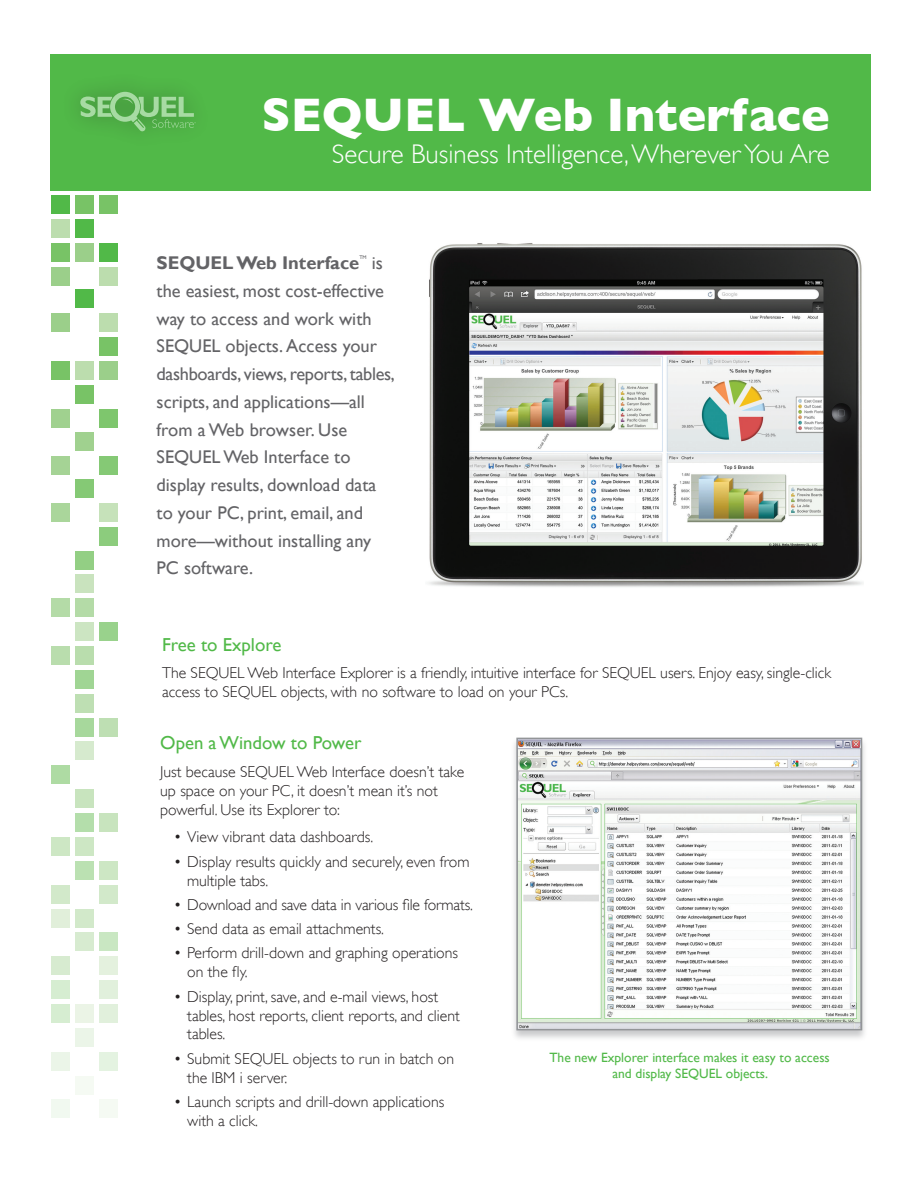
<style>
.page{position:relative;width:918px;height:1188px;background:#fff}
.page>*{position:absolute;margin:0;border:0;box-sizing:border-box;transform-origin:0 0}
.Subhead2_text{font:700 48px "Gill Sans";color:#fff}
.Subhead2_text-2{font:300 27px "Gill Sans";color:#fff}
.Body_Text_p{font:18.75px "Gill Sans";color:#51b948}
.Body_Text_p-2{font:18.3px/27.8px "Gill Sans";color:#636366}
.Body_Text_p-3{font:700 18.3px "Gill Sans";color:#636366}
.Body_Text_p-4{font:300 15.75px/18.9px "Gill Sans";color:#231f20}
.Italic_Text{font:13.5px/16.2px "Gill Sans";color:#51b948;text-align:center}
.Body_Text_p-5{font:5.25px "Gill Sans";color:#636366}
</style>
<div class="page">
<div style="left:50px;top:54px;width:821px;height:137px;background:#51b948"></div>
<div style="left:100px;top:1100px;width:18px;height:18px;background:#f5faf3"></div>
<div style="left:100px;top:456px;width:18px;height:19px;background:#85c975"></div>
<div style="left:52px;top:1100px;width:18px;height:18px;background:#f1f9f0"></div>
<div style="left:52px;top:456px;width:18px;height:19px;background:#a5d395"></div>
<div style="left:76px;top:1076px;width:18px;height:18px;background:#f5faf3"></div>
<div style="left:76px;top:433px;width:18px;height:18px;background:#9bcf8a"></div>
<div style="left:100px;top:1052px;width:18px;height:19px;background:#e4f3e1"></div>
<div style="left:100px;top:409px;width:18px;height:18px;background:#7ec66d"></div>
<div style="left:52px;top:1052px;width:18px;height:19px;background:#ebf5e8"></div>
<div style="left:52px;top:409px;width:18px;height:18px;background:#9bcf8a"></div>
<div style="left:76px;top:1028px;width:18px;height:19px;background:#ebf5e8"></div>
<div style="left:76px;top:385px;width:18px;height:18px;background:#78c366"></div>
<div style="left:100px;top:1004px;width:18px;height:19px;background:#e1f0dc"></div>
<div style="left:100px;top:361px;width:18px;height:19px;background:#9bcf8a"></div>
<div style="left:76px;top:1004px;width:18px;height:19px;background:#ebf4e6"></div>
<div style="left:76px;top:361px;width:18px;height:19px;background:#bcddae"></div>
<div style="left:52px;top:1004px;width:18px;height:19px;background:#d6edd1"></div>
<div style="left:52px;top:361px;width:18px;height:19px;background:#78c366"></div>
<div style="left:100px;top:980px;width:18px;height:19px;background:#e1f0dc"></div>
<div style="left:100px;top:337px;width:18px;height:19px;background:#78c366"></div>
<div style="left:52px;top:980px;width:18px;height:19px;background:#d6edd1"></div>
<div style="left:100px;top:956px;width:18px;height:19px;background:#e4f1de"></div>
<div style="left:100px;top:267px;width:18px;height:19px;background:#bcddae"></div>
<div style="left:100px;top:313px;width:18px;height:19px;background:#bcddae"></div>
<div style="left:52px;top:956px;width:18px;height:19px;background:#d7ebd0"></div>
<div style="left:52px;top:267px;width:18px;height:19px;background:#9bcf8a"></div>
<div style="left:52px;top:313px;width:18px;height:19px;background:#9bcf8a"></div>
<div style="left:100px;top:933px;width:18px;height:18px;background:#c9e7c2"></div>
<div style="left:100px;top:243px;width:18px;height:19px;background:#51b948"></div>
<div style="left:76px;top:933px;width:18px;height:18px;background:#d7ebd0"></div>
<div style="left:76px;top:243px;width:18px;height:19px;background:#9bcf8a"></div>
<div style="left:76px;top:289px;width:18px;height:19px;background:#51b948"></div>
<div style="left:76px;top:909px;width:18px;height:18px;background:#d2e9ca"></div>
<div style="left:76px;top:219px;width:18px;height:19px;background:#51b948"></div>
<div style="left:52px;top:909px;width:18px;height:18px;background:#e1efda"></div>
<div style="left:52px;top:219px;width:18px;height:19px;background:#bcddae"></div>
<div style="left:100px;top:885px;width:18px;height:18px;background:#d2e9ca"></div>
<div style="left:100px;top:195px;width:18px;height:19px;background:#78c366"></div>
<div style="left:52px;top:885px;width:18px;height:18px;background:#d2e9ca"></div>
<div style="left:52px;top:195px;width:18px;height:19px;background:#51b948"></div>
<div style="left:100px;top:861px;width:18px;height:19px;background:#cde7c4"></div>
<div style="left:76px;top:861px;width:18px;height:19px;background:#bbe1b2"></div>
<div style="left:76px;top:837px;width:18px;height:19px;background:#cde7c4"></div>
<div style="left:52px;top:837px;width:18px;height:19px;background:#cde7c4"></div>
<div style="left:100px;top:813px;width:18px;height:19px;background:#c8e4be"></div>
<div style="left:76px;top:813px;width:18px;height:19px;background:#b4deab"></div>
<div style="left:76px;top:789px;width:18px;height:19px;background:#c8e4be"></div>
<div style="left:52px;top:766px;width:18px;height:18px;background:#aedba3"></div>
<div style="left:76px;top:742px;width:18px;height:18px;background:#d6eace"></div>
<div style="left:100px;top:718px;width:18px;height:18px;background:#bedfb3"></div>
<div style="left:76px;top:718px;width:18px;height:18px;background:#a7d89c"></div>
<div style="left:76px;top:694px;width:18px;height:19px;background:#bedfb3"></div>
<div style="left:76px;top:670px;width:18px;height:19px;background:#a0d594"></div>
<div style="left:76px;top:646px;width:18px;height:19px;background:#b9ddad"></div>
<div style="left:52px;top:646px;width:18px;height:19px;background:#b9ddad"></div>
<div style="left:100px;top:622px;width:18px;height:19px;background:#99d28c"></div>
<div style="left:76px;top:622px;width:18px;height:19px;background:#cce5c2"></div>
<div style="left:76px;top:599px;width:18px;height:18px;background:#b4dba7"></div>
<div style="left:52px;top:599px;width:18px;height:18px;background:#b4dba7"></div>
<div style="left:76px;top:575px;width:18px;height:18px;background:#c9e3be"></div>
<div style="left:76px;top:551px;width:18px;height:18px;background:#93cf84"></div>
<div style="left:100px;top:527px;width:18px;height:19px;background:#8ccc7d"></div>
<div style="left:100px;top:503px;width:18px;height:19px;background:#c6e2ba"></div>
<div style="left:52px;top:503px;width:18px;height:19px;background:#aad69b"></div>
<div style="left:76px;top:479px;width:18px;height:19px;background:#85c975"></div>
<div style="left:76px;top:195px;width:18px;height:19px;background:#78c366"></div>
<div style="left:52px;top:243px;width:18px;height:19px;background:#78c366"></div>
<div style="left:510px;top:737px;width:358px;height:305px;background:#939598;opacity:.5"></div>
<img style="left:519px;top:741px;width:340px;height:286px">
<div style="left:516px;top:738px;width:346px;height:292px;border:2px solid #939598"></div>
<img style="left:428px;top:243px;width:435px;height:344px">
<svg style="left:80px;top:92px;width:116px;height:39px"></svg>
<p class="Subhead2_text" style="left:261px;top:86px;width:570px">SEQUEL Web Interface</p>
<p class="Subhead2_text-2" style="left:332px;top:138px;width:499px">Secure Business Intelligence,WhereverYou Are</p>
<p class="Body_Text_p-3" style="left:157px;top:252px;width:204px">SEQUEL Web Interface</p>
<p class="Body_Text_p-5" style="left:359px;top:254px;width:9px">TM</p>
<p class="Body_Text_p-2" style="left:157px;top:249px;width:240px;text-indent:215px">is the easiest, most cost-effective way to access and work with<br>SEQUEL objects. Access your dashboards, views, reports, tables, scripts, and applications—all from a Web browser. Use<br>SEQUEL Web Interface to display results, download data to your PC, print, email, and more—without installing any<br>PC software.</p>
<p class="Body_Text_p" style="left:162px;top:633px;width:121px">Free to Explore</p>
<p class="Body_Text_p-4" style="left:162px;top:663px;width:671px">The SEQUEL Web Interface Explorer is a friendly, intuitive interface for SEQUEL users. Enjoy easy, single-click access to SEQUEL objects, with no software to load on your PCs.</p>
<p class="Body_Text_p" style="left:160px;top:732px;width:203px">Open a Window to Power</p>
<p class="Body_Text_p-4" style="left:160px;top:762px;width:306px">Just because SEQUEL Web Interface doesn’t take up space on your PC, it doesn’t mean it’s not powerful. Use its Explorer to:</p>
<p class="Body_Text_p-4" style="left:174px;top:828px;width:201px">• View vibrant data dashboards.</p>
<p class="Body_Text_p-4" style="left:187px;top:852px;width:284px;text-indent:-14px">• Display results quickly and securely, even from multiple tabs.</p>
<p class="Body_Text_p-4" style="left:174px;top:895px;width:301px">• Download and save data in various file formats.</p>
<p class="Body_Text_p-4" style="left:174px;top:919px;width:212px">• Send data as email attachments.</p>
<p class="Body_Text_p-4" style="left:187px;top:944px;width:272px;text-indent:-14px">• Perform drill-down and graphing operations on the fly.</p>
<p class="Body_Text_p-4" style="left:187px;top:987px;width:274px;text-indent:-14px">• Display, print, save, and e-mail views, host tables, host reports, client reports, and client tables.</p>
<p class="Body_Text_p-4" style="left:187px;top:1049px;width:268px;text-indent:-14px">• Submit SEQUEL objects to run in batch on the IBM i server.</p>
<p class="Body_Text_p-4" style="left:187px;top:1092px;width:259px;text-indent:-14px">• Launch scripts and drill-down applications with a click.</p>
<p class="Italic_Text" style="left:549px;top:1049px;width:282px">The new Explorer interface makes it easy to access and display SEQUEL objects.</p>
</div>
